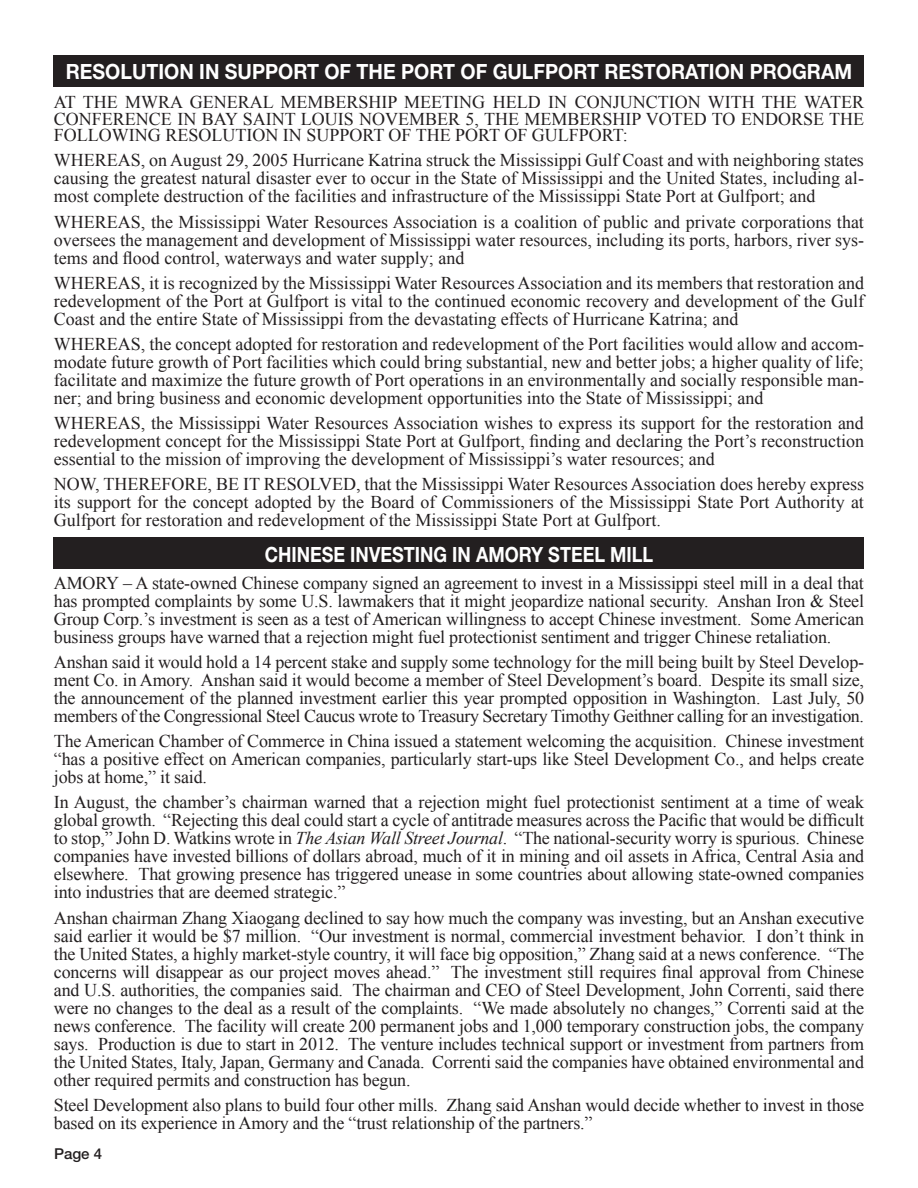
<style>
.page{position:relative;width:918px;height:1188px;background:#fff}
.page>*{position:absolute;margin:0;border:0;box-sizing:border-box;transform-origin:0 0}
.t1{font:700 21px "Helvetica Neue";color:#fff;scale:.93 1}
.t2{font:700 21px "Helvetica Neue";color:#fff;scale:.86 1}
.t3{font:18px/18px "Times New Roman";letter-spacing:-.01em;color:#231f20;text-align:justify}
.t4{font:500 15px "Helvetica Neue";color:#231f20}
.s1{font-style:italic}
</style>
<div class="page">
<div style="left:54px;top:55px;width:810px;height:32px;background:#231f20"></div>
<div style="left:54px;top:538px;width:810px;height:31px;background:#231f20"></div>
<p class="t1" style="left:66px;top:59px;width:847px">RESOLUTION IN SUPPORT OF THE PORT OF GULFPORT RESTORATION PROGRAM</p>
<p class="t3" style="left:54px;top:94px;width:812px;line-height:16.5px">AT THE MWRA GENERAL MEMBERSHIP MEETING HELD IN CONJUNCTION WITH THE WATER CONFERENCE IN BAY SAINT LOUIS NOVEMBER 5, THE MEMBERSHIP VOTED TO ENDORSE THE FOLLOWING RESOLUTION IN SUPPORT OF THE PORT OF GULFPORT:</p>
<p class="t3" style="left:54px;top:151px;width:812px">WHEREAS, on August 29, 2005 Hurricane Katrina struck the Mississippi Gulf Coast and with neighboring states causing the greatest natural disaster ever to occur in the State of Mississippi and the United States, including al&shy;most complete destruction of the facilities and infrastructure of the Mississippi State Port at Gulfport; and</p>
<p class="t3" style="left:54px;top:212px;width:812px">WHEREAS, the Mississippi Water Resources Association is a coalition of public and private corporations that oversees the management and development of Mississippi water resources, including its ports, harbors, river sys&shy;tems and flood control, waterways and water supply; and</p>
<p class="t3" style="left:54px;top:273px;width:812px">WHEREAS, it is recognized by the Mississippi Water Resources Association and its members that restoration and redevelopment of the Port at Gulfport is vital to the continued economic recovery and development of the Gulf Coast and the entire State of Mississippi from the devastating effects of Hurricane Katrina; and</p>
<p class="t3" style="left:54px;top:335px;width:812px">WHEREAS, the concept adopted for restoration and redevelopment of the Port facilities would allow and accom&shy;modate future growth of Port facilities which could bring substantial, new and better jobs; a higher quality of life; facilitate and maximize the future growth of Port operations in an environmentally and socially responsible man&shy;ner; and bring business and economic development opportunities into the State of Mississippi; and</p>
<p class="t3" style="left:54px;top:414px;width:812px">WHEREAS, the Mississippi Water Resources Association wishes to express its support for the restoration and redevelopment concept for the Mississippi State Port at Gulfport, finding and declaring the Port’s reconstruction essential to the mission of improving the development of Mississippi’s water resources; and</p>
<p class="t3" style="left:54px;top:475px;width:812px">NOW, THEREFORE, BE IT RESOLVED, that the Mississippi Water Resources Association does hereby express its support for the concept adopted by the Board of Commissioners of the Mississippi State Port Authority at Gulfport for restoration and redevelopment of the Mississippi State Port at Gulfport.</p>
<p class="t2" style="left:265px;top:541px;width:453px">CHINESE INVESTING IN AMORY STEEL MILL</p>
<p class="t3" style="left:54px;top:574px;width:812px">AMORY – A state-owned Chinese company signed an agreement to invest in a Mississippi steel mill in a deal that has prompted complaints by some U.S. lawmakers that it might jeopardize national security. Anshan Iron &amp; Steel Group Corp.’s investment is seen as a test of American willingness to accept Chinese investment. Some American business groups have warned that a rejection might fuel protectionist sentiment and trigger Chinese retaliation.</p>
<p class="t3" style="left:54px;top:653px;width:812px">Anshan said it would hold a 14 percent stake and supply some technology for the mill being built by Steel Develop&shy;ment Co. in Amory. Anshan said it would become a member of Steel Development’s board. Despite its small size, the announcement of the planned investment earlier this year prompted opposition in Washington. Last July, 50 members of the Congressional Steel Caucus wrote to Treasury Secretary Timothy Geithner calling for an investigation.</p>
<p class="t3" style="left:54px;top:732px;width:812px">The American Chamber of Commerce in China issued a statement welcoming the acquisition. Chinese investment “has a positive effect on American companies, particularly start-ups like Steel Development Co., and helps create jobs at home,” it said.</p>
<p class="t3" style="left:54px;top:793px;width:812px">In August, the chamber’s chairman warned that a rejection might fuel protectionist sentiment at a time of weak global growth. “Rejecting this deal could start a cycle of antitrade measures across the Pacific that would be difficult to stop,” John D. Watkins wrote in <span class="s1">The Asian Wall Street Journal</span>. “The national-security worry is spurious. Chinese companies have invested billions of dollars abroad, much of it in mining and oil assets in Africa, Central Asia and elsewhere. That growing presence has triggered unease in some countries about allowing state-owned companies into industries that are deemed strategic.”</p>
<p class="t3" style="left:54px;top:908px;width:812px">Anshan chairman Zhang Xiaogang declined to say how much the company was investing, but an Anshan executive said earlier it would be $7 million. “Our investment is normal, commercial investment behavior. I don’t think in the United States, a highly market-style country, it will face big opposition,” Zhang said at a news conference. “The concerns will disappear as our project moves ahead.” The investment still requires final approval from Chinese and U.S. authorities, the companies said. The chairman and CEO of Steel Development, John Correnti, said there were no changes to the deal as a result of the complaints. “We made absolutely no changes,” Correnti said at the news conference. The facility will create 200 permanent jobs and 1,000 temporary construction jobs, the company says. Production is due to start in 2012. The venture includes technical support or investment from partners from the United States, Italy, Japan, Germany and Canada. Correnti said the companies have obtained environmental and other required permits and construction has begun.</p>
<p class="t3" style="left:54px;top:1096px;width:812px">Steel Development also plans to build four other mills. Zhang said Anshan would decide whether to invest in those based on its experience in Amory and the “trust relationship of the partners.”</p>
<p class="t4" style="left:54px;top:1144px;width:50px">Page 4</p>
</div>
